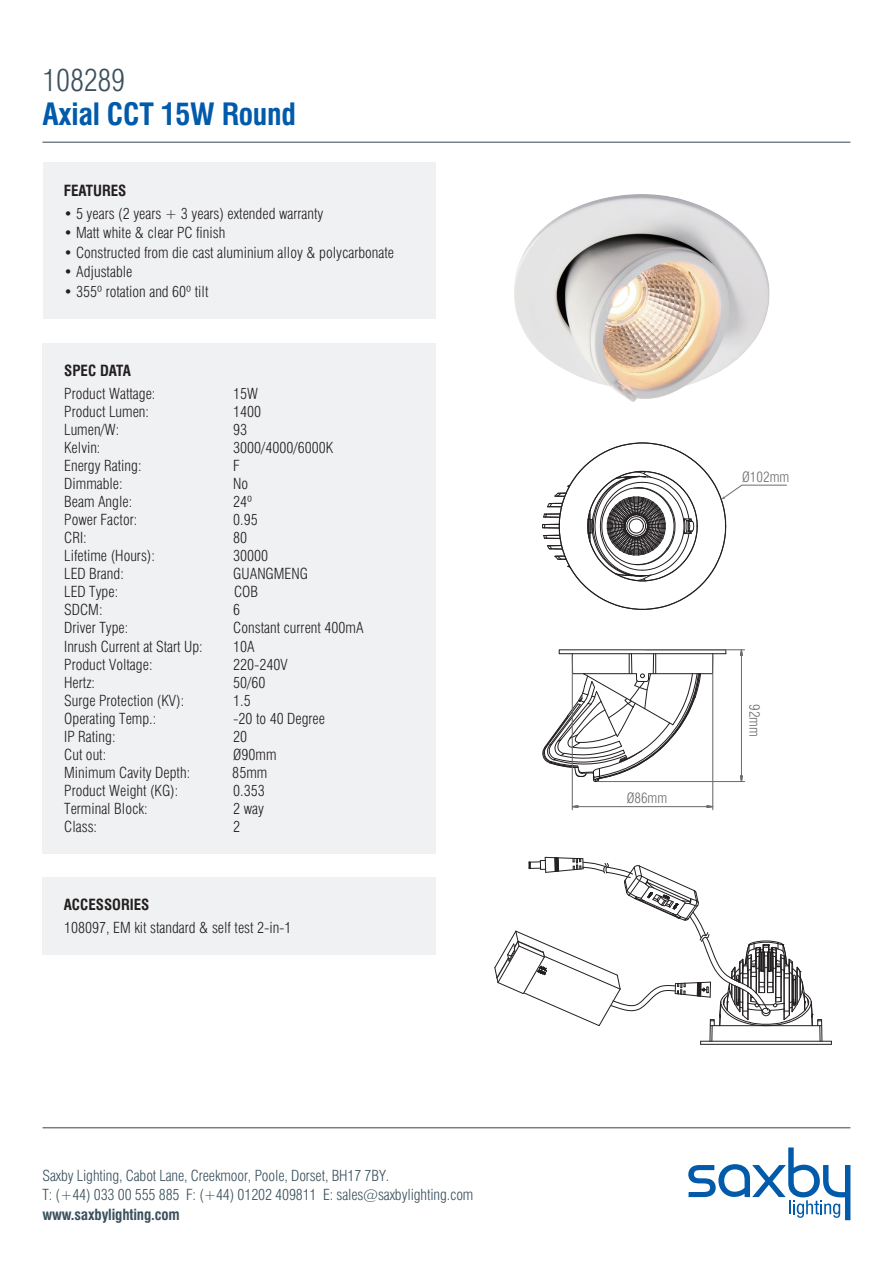
<style>
.page{position:relative;width:893px;height:1263px;background:#fff}
.page>*{position:absolute;margin:0;border:0;box-sizing:border-box;transform-origin:0 0}
.t1{font:700 condensed 30px "Swiss 721 BT";letter-spacing:-.01em;color:#015aaa}
.t2{font:300 condensed 30px "Swiss 721 BT";letter-spacing:-.01em;color:#3a515d}
.t3{font:300 condensed 15px "Swiss 721 BT";color:#231f20}
.t4{font:300 condensed 15px/19.5px "Swiss 721 BT";letter-spacing:-.01em;color:#3a515d}
.t5{font:700 condensed 15px "Swiss 721 BT";color:#231f20}
.t6{font:700 condensed 15px "Swiss 721 BT";letter-spacing:-.01em;color:#3a515d}
.t7{font:300 condensed 14.1px "Swiss 721 BT";color:#6c6d70}
</style>
<div class="page">
<hr style="left:43px;top:142px;width:807px;height:1px;background:#38454d">
<div style="left:43px;top:163px;width:393px;height:156px;background:#f0f1f2"></div>
<div style="left:43px;top:343px;width:393px;height:511px;background:#f0f1f2"></div>
<div style="left:559px;top:650px;width:167px;height:4px;border:1px solid #231f20"></div>
<hr style="left:649px;top:673px;width:63px;height:1px;background:#231f20">
<svg style="left:542px;top:654px;width:159px;height:128px"></svg>
<hr style="left:712px;top:656px;width:1px;height:154px;background:#6c6d70">
<hr style="left:572px;top:656px;width:1px;height:154px;background:#6c6d70">
<hr style="left:620px;top:806px;width:87px;height:1px;background:#6c6d70">
<hr style="left:578px;top:806px;width:42px;height:1px;background:#6c6d70">
<svg style="left:706px;top:805px;width:8px;height:3px"></svg>
<svg style="left:571px;top:805px;width:8px;height:3px"></svg>
<hr style="left:598px;top:781px;width:147px;height:1px;background:#6c6d70">
<hr style="left:645px;top:649px;width:100px;height:1px;background:#6c6d70">
<hr style="left:741px;top:734px;width:1px;height:42px;background:#6c6d70">
<hr style="left:741px;top:655px;width:1px;height:79px;background:#6c6d70">
<svg style="left:740px;top:775px;width:3px;height:6px"></svg>
<svg style="left:740px;top:649px;width:3px;height:7px"></svg>
<svg style="left:542px;top:442px;width:245px;height:168px"></svg>
<img style="left:514px;top:194px;width:256px;height:208px">
<hr style="left:701px;top:1041px;width:130px;height:1px;background:#231f20">
<hr style="left:701px;top:1044px;width:130px;height:1px;background:#231f20">
<svg style="left:494px;top:857px;width:328px;height:187px"></svg>
<svg style="left:688px;top:1147px;width:162px;height:73px"></svg>
<hr style="left:43px;top:1127px;width:807px;height:1px;background:#38454d">
<div style="left:43px;top:877px;width:393px;height:77px;background:#f0f1f2"></div>
<h1 class="t2" style="left:43px;top:62px;width:84px">108289</h1>
<h1 class="t1" style="left:43px;top:96px;width:255px">Axial CCT 15W Round</h1>
<p class="t5" style="left:64px;top:181px;width:64px">FEATURES</p>
<p class="t3" style="left:64px;top:204px;width:261px">• 5 years (2 years + 3 years) extended warranty</p>
<p class="t3" style="left:64px;top:224px;width:163px">• Matt white &amp; clear PC finish</p>
<p class="t3" style="left:64px;top:243px;width:332px">• Constructed from die cast aluminium alloy &amp; polycarbonate</p>
<p class="t3" style="left:64px;top:263px;width:70px">• Adjustable</p>
<p class="t3" style="left:64px;top:282px;width:146px">• 355º rotation and 60º tilt</p>
<p class="t5" style="left:64px;top:362px;width:68px">SPEC DATA</p>
<p class="t3" style="left:64px;top:385px;width:93px">Product Wattage:</p>
<p class="t3" style="left:233px;top:385px;width:26px">15W</p>
<p class="t3" style="left:64px;top:403px;width:86px">Product Lumen:</p>
<p class="t3" style="left:233px;top:403px;width:30px">1400</p>
<p class="t3" style="left:64px;top:421px;width:57px">Lumen/W:</p>
<p class="t3" style="left:233px;top:421px;width:16px">93</p>
<p class="t3" style="left:64px;top:439px;width:38px">Kelvin:</p>
<p class="t3" style="left:233px;top:439px;width:101px">3000/4000/6000K</p>
<p class="t3" style="left:64px;top:457px;width:79px">Energy Rating:</p>
<p class="t3" style="left:233px;top:457px;width:8px">F</p>
<p class="t3" style="left:64px;top:475px;width:60px">Dimmable:</p>
<p class="t3" style="left:233px;top:475px;width:17px">No</p>
<p class="t3" style="left:64px;top:493px;width:70px">Beam Angle:</p>
<p class="t3" style="left:233px;top:493px;width:21px">24º</p>
<p class="t3" style="left:64px;top:511px;width:75px">Power Factor:</p>
<p class="t3" style="left:233px;top:511px;width:26px">0.95</p>
<p class="t3" style="left:64px;top:529px;width:24px">CRI:</p>
<p class="t3" style="left:233px;top:529px;width:16px">80</p>
<p class="t3" style="left:64px;top:547px;width:92px">Lifetime (Hours):</p>
<p class="t3" style="left:233px;top:547px;width:37px">30000</p>
<p class="t3" style="left:64px;top:565px;width:61px">LED Brand:</p>
<p class="t3" style="left:233px;top:565px;width:76px">GUANGMENG</p>
<p class="t3" style="left:64px;top:583px;width:55px">LED Type:</p>
<p class="t3" style="left:234px;top:583px;width:26px">COB</p>
<p class="t3" style="left:64px;top:601px;width:40px">SDCM:</p>
<p class="t3" style="left:233px;top:601px;width:9px">6</p>
<p class="t3" style="left:64px;top:619px;width:66px">Driver Type:</p>
<p class="t3" style="left:233px;top:619px;width:132px">Constant current 400mA</p>
<p class="t3" style="left:64px;top:637px;width:140px">Inrush Current at Start Up:</p>
<p class="t3" style="left:233px;top:637px;width:23px">10A</p>
<p class="t3" style="left:64px;top:655px;width:90px">Product Voltage:</p>
<p class="t3" style="left:233px;top:655px;width:56px">220-240V</p>
<p class="t3" style="left:64px;top:673px;width:32px">Hertz:</p>
<p class="t3" style="left:233px;top:673px;width:34px">50/60</p>
<p class="t3" style="left:64px;top:691px;width:121px">Surge Protection (KV):</p>
<p class="t3" style="left:233px;top:691px;width:19px">1.5</p>
<p class="t3" style="left:64px;top:709px;width:94px">Operating Temp.:</p>
<p class="t3" style="left:233px;top:709px;width:93px">-20 to 40 Degree</p>
<p class="t3" style="left:64px;top:727px;width:53px">IP Rating:</p>
<p class="t3" style="left:233px;top:727px;width:16px">20</p>
<p class="t3" style="left:64px;top:745px;width:43px">Cut out:</p>
<p class="t3" style="left:233px;top:745px;width:45px">Ø90mm</p>
<p class="t3" style="left:64px;top:763px;width:127px">Minimum Cavity Depth:</p>
<p class="t3" style="left:232px;top:763px;width:36px">85mm</p>
<p class="t3" style="left:64px;top:781px;width:116px">Product Weight (KG):</p>
<p class="t3" style="left:233px;top:781px;width:33px">0.353</p>
<p class="t3" style="left:64px;top:799px;width:85px">Terminal Block:</p>
<p class="t3" style="left:233px;top:799px;width:32px">2 way</p>
<p class="t3" style="left:64px;top:817px;width:34px">Class:</p>
<p class="t3" style="left:233px;top:817px;width:9px">2</p>
<p class="t5" style="left:64px;top:895px;width:87px">ACCESSORIES</p>
<p class="t3" style="left:64px;top:918px;width:229px">108097, EM kit standard &amp; self test 2-in-1</p>
<p class="t4" style="left:43px;top:1166px;width:432px">Saxby Lighting, Cabot Lane, Creekmoor, Poole, Dorset, BH17 7BY.<br>T: (+44) 033 00 555 885 F: (+44) 01202 409811 E: sales@saxbylighting.com</p>
<p class="t6" style="left:43px;top:1205px;width:139px">www.saxbylighting.com</p>
<p class="t7" style="left:742px;top:469px;width:49px">Ø102mm</p>
<p class="t7" style="left:627px;top:789px;width:42px">Ø86mm</p>
<p class="t7" style="left:763px;top:704px;width:34px;rotate:90deg">92mm</p>
</div>
